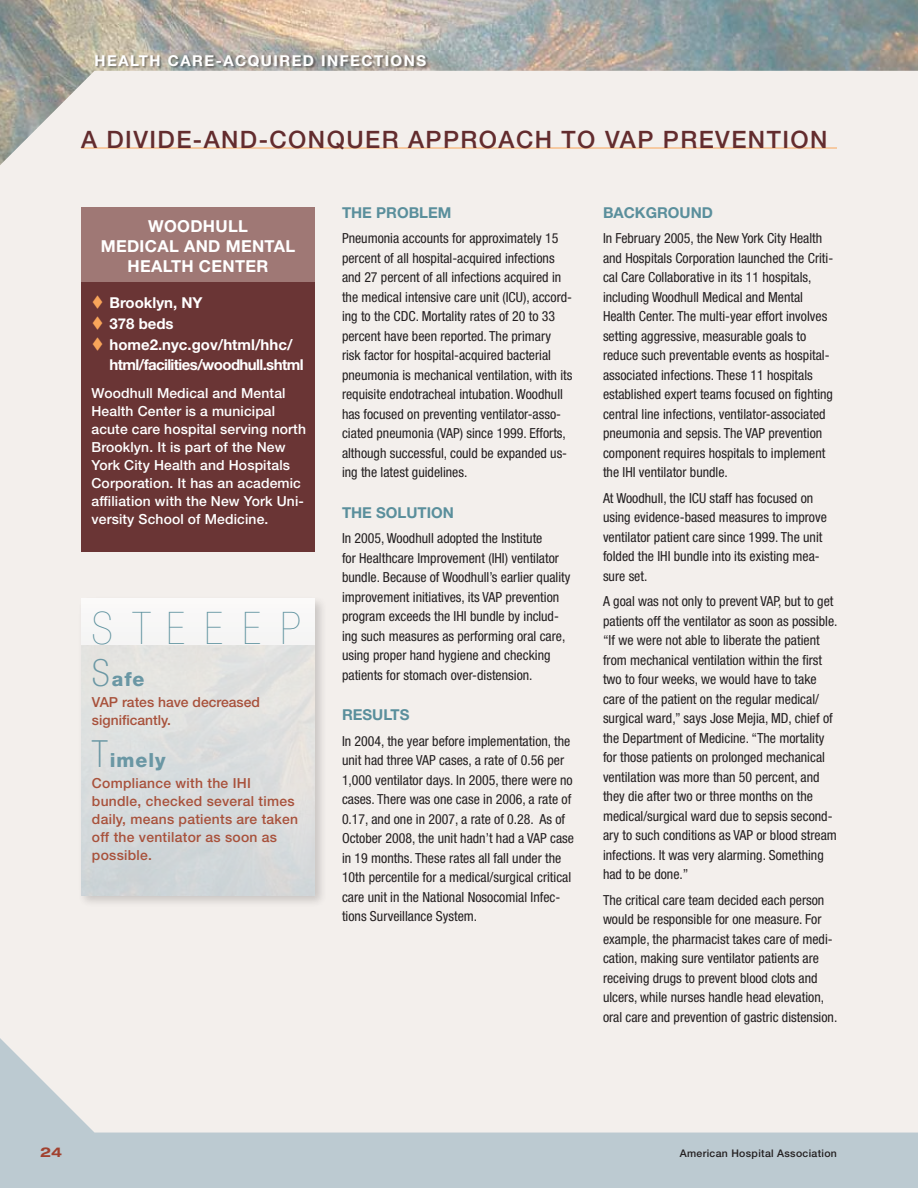
<style>
.page{position:relative;width:918px;height:1188px;background:#fff}
.page>*{position:absolute;margin:0;border:0;box-sizing:border-box;transform-origin:0 0}
.t1{font:200 condensed 45px "Helvetica Neue LT Std";color:#5a8f9c}
.t2{font:500 24px "Helvetica Neue LT Std";letter-spacing:.06em;color:#632c2e}
.t3{font:800 19.5px "Helvetica Neue LT Std";letter-spacing:.05em;color:#6a97a4}
.t4{font:700 16.5px/19.8px "Helvetica Neue LT Std";letter-spacing:.02em;color:#fff;text-align:center}
.t5{font:700 15px/20.5px "Helvetica Neue LT Std";color:#fff}
.t6{font:700 15px "Helvetica Neue LT Std";color:#5a8f9c}
.t7{font:700 15px "Helvetica Neue LT Std";letter-spacing:.1em;color:#fff}
.t8{font:condensed 13.8px/19.5px "Helvetica Neue LT Std";color:#231f20}
.t9{font:500 13.8px/18px "Helvetica Neue LT Std";letter-spacing:.01em;color:#fff}
.t10{font:500 13.8px/18px "Helvetica Neue LT Std";letter-spacing:.02em;color:#a8513b}
.t11{font:500 13.8px/18px "Helvetica Neue LT Std";color:#a8513b}
.t12{font:700 expanded 13.5px "Helvetica Neue LT Std";color:#a1412f}
.t13{font:500 10.5px "Helvetica Neue LT Std";letter-spacing:.03em;color:#231f20}
.s1{font-weight:100;font-stretch:condensed;font-size:37.5px}
</style>
<div class="page">
<img style="left:0;top:0;width:918px;height:71px">
<div style="left:0;top:872px;width:918px;height:316px;background:#bccad1"></div>
<div style="left:0;top:71px;width:918px;height:1062px;background:#f3efec"></div>
<div style="left:96px;top:55px;width:333px;height:15px;background:#231f20;opacity:.45"></div>
<div style="left:77px;top:595px;width:251px;height:313px;background:#231f20;opacity:.27"></div>
<div style="left:81px;top:598px;width:234px;height:298px;background:linear-gradient(to bottom,#f3f1ef,#ccd1d3)"></div>
<div style="left:81px;top:207px;width:234px;height:345px;background:#6a3535"></div>
<div style="left:81px;top:207px;width:234px;height:75px;background:#9f7875"></div>
<hr style="left:81px;top:148px;width:756px;height:1px;background:#f9a55a">
<p class="t7" style="left:94px;top:52px;width:333px">HEALTH CARE-ACQUIRED INFECTIONS</p>
<h2 class="t2" style="left:81px;top:125px;width:58px">A Divid</h2>
<h2 class="t2" style="left:176px;top:125px;width:46px">e-and</h2>
<h2 class="t2" style="left:259px;top:125px;width:259px">-Conquer Approach</h2>
<h2 class="t2" style="left:562px;top:125px;width:264px">to VAP Prevention</h2>
<p class="t4" style="left:101px;top:216px;width:196px">WOODHULL<br>MEDICAL AND MENTAL<br>HEALTH CENTER</p>
<p class="t5" style="left:110px;top:292px;width:196px">BROOKLYN, NY<br>378 BEDS<br>HOME2.NYC.GOV/HTML/HHC/<br>HTML/FACILITIES/WOODHULL.SHTML</p>
<p class="t9" style="left:92px;top:384px;width:216px">Woodhull Medical and Mental<br>Health Center is a municipal acute care hospital serving north<br>Brooklyn. It is part of the New<br>York City Health and Hospitals<br>Corporation. It has an academic affiliation with the New York Uni&shy;versity School of Medicine.</p>
<h1 class="t1" style="left:92px;top:604px;width:211px">STEEE P</h1>
<h3 class="t3" style="left:92px;top:668px;width:54px"><span class="s1">S</span>afe</h3>
<p class="t11" style="left:92px;top:693px;width:169px">VAP rates have decreased significantly.</p>
<h3 class="t3" style="left:92px;top:749px;width:75px"><span class="s1">T</span>imely</h3>
<p class="t10" style="left:92px;top:774px;width:208px">Compliance with the IHI bundle, checked several times daily, means patients are taken off the ventilator as soon as possible.</p>
<p class="t6" style="left:342px;top:203px;width:111px">TH E PROBLEM</p>
<p class="t8" style="left:342px;top:228px;width:232px">Pneumonia accounts for approximately 15 percent of all hospital-acquired infections and 27 percent of all infections acquired in the medical intensive care unit (ICU), accord&shy;ing to the CDC. Mortality rates of 20 to 33 percent have been reported. The primary risk factor for hospital-acquired bacterial pneumonia is mechanical ventilation, with its requisite endotracheal intubation. Woodhull has focused on preventing ventilator-asso&shy;ciated pneumonia (VAP) since 1999. Efforts, although successful, could be expanded us&shy;ing the latest guidelines.</p>
<p class="t6" style="left:342px;top:503px;width:113px">TH E SOLUTION</p>
<p class="t8" style="left:342px;top:528px;width:230px">In 2005, Woodhull adopted the Institute<br>for Healthcare Improvement (IHI) ventilator bundle. Because of Woodhull’s earlier quality improvement initiatives, its VAP prevention program exceeds the IHI bundle by includ&shy;ing such measures as performing oral care, using proper hand hygiene and checking patients for stomach over-distension.</p>
<p class="t6" style="left:342px;top:706px;width:69px">RESULTS</p>
<p class="t8" style="left:342px;top:731px;width:234px">In 2004, the year before implementation, the unit had three VAP cases, a rate of 0.56 per 1,000 ventilator days. In 2005, there were no cases. There was one case in 2006, a rate of 0.17, and one in 2007, a rate of 0.28. As of October 2008, the unit hadn’t had a VAP case in 19 months. These rates all fall under the 10th percentile for a medical/surgical critical care unit in the National Nosocomial Infec&shy;tions Surveillance System.</p>
<p class="t6" style="left:603px;top:203px;width:112px">BACKGROUND</p>
<p class="t8" style="left:603px;top:228px;width:232px">In February 2005, the New York City Health and Hospitals Corporation launched the Criti&shy;cal Care Collaborative in its 11 hospitals, including Woodhull Medical and Mental Health Center. The multi-year effort involves setting aggressive, measurable goals to reduce such preventable events as hospital&shy;associated infections. These 11 hospitals established expert teams focused on fighting central line infections, ventilator-associated pneumonia and sepsis. The VAP prevention component requires hospitals to implement the IHI ventilator bundle.</p>
<p class="t8" style="left:603px;top:488px;width:225px">At Woodhull, the ICU staff has focused on using evidence-based measures to improve ventilator patient care since 1999. The unit folded the IHI bundle into its existing mea&shy;sure set.</p>
<p class="t8" style="left:603px;top:591px;width:236px">A goal was not only to prevent VAP, but to get patients off the ventilator as soon as possible. “If we were not able to liberate the patient from mechanical ventilation within the first two to four weeks, we would have to take care of the patient on the regular medical/ surgical ward,” says Jose Mejia, MD, chief of the Department of Medicine. “The mortality for those patients on prolonged mechanical ventilation was more than 50 percent, and they die after two or three months on the medical/surgical ward due to sepsis second&shy;ary to such conditions as VAP or blood stream infections. It was very alarming. Something had to be done.”</p>
<p class="t8" style="left:603px;top:890px;width:236px">The critical care team decided each person would be responsible for one measure. For example, the pharmacist takes care of medi&shy;cation, making sure ventilator patients are receiving drugs to prevent blood clots and ulcers, while nurses handle head elevation, oral care and prevention of gastric distension.</p>
<p class="t12" style="left:40px;top:1144px;width:24px">24</p>
<p class="t13" style="left:680px;top:1147px;width:159px">American Hospital Association</p>
</div>
